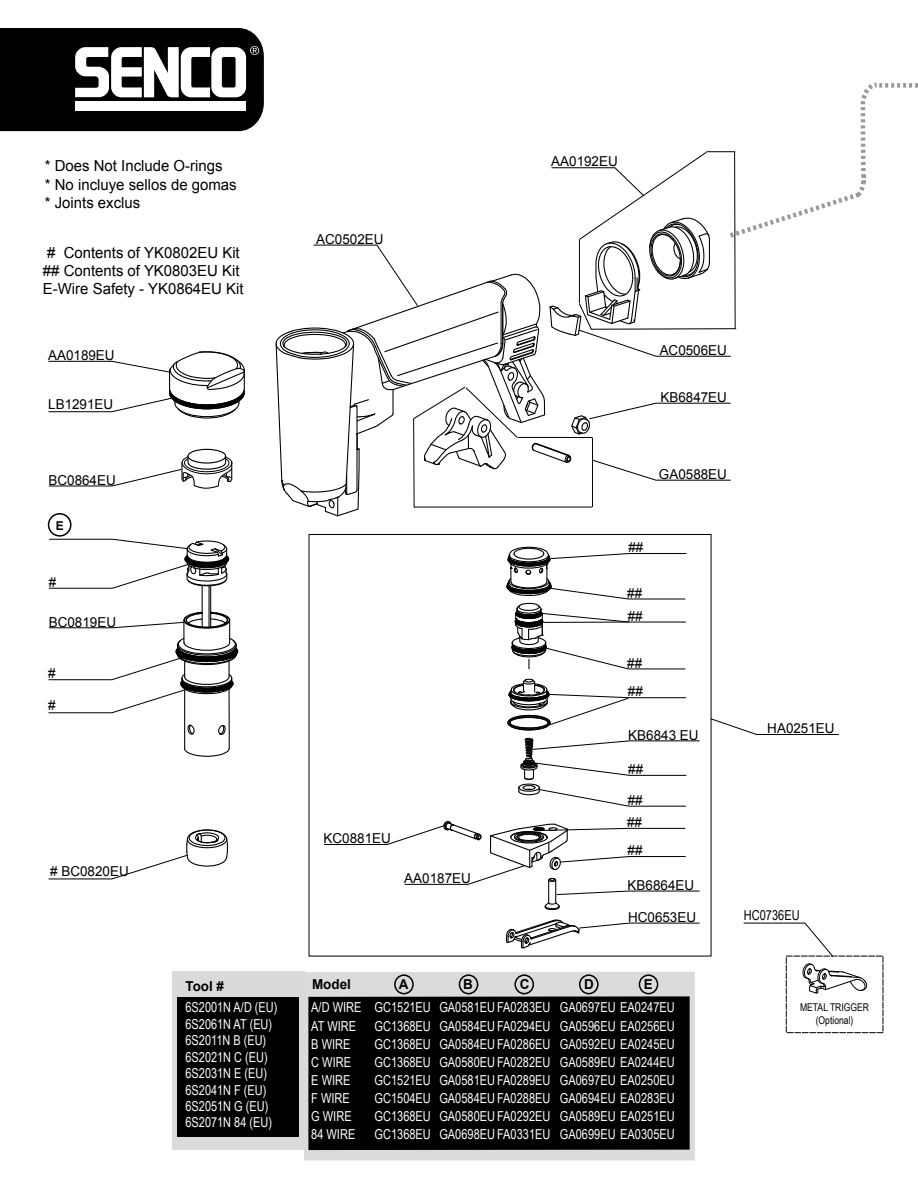
<style>
.page{position:relative;width:918px;height:1188px;background:#fff}
.page>*{position:absolute;margin:0;border:0;box-sizing:border-box;transform-origin:0 0}
.t1{font:15.3px/18.3px "Arial";color:#000}
.t2{font:13.65px/16.5px "Arial Narrow";color:#fff}
.t3{font:13.65px "Arial";color:#000}
.t4{font:700 13.65px "Arial";color:#000}
.t5{font:13.65px "Arial Narrow";color:#000}
.t6{font:700 12.15px "Arial";color:#000}
.t7{font:10.65px/12.8px "Arial Narrow";color:#000;text-align:center}
</style>
<div class="page">
<svg style="left:0;top:28px;width:264px;height:103px"></svg>
<hr style="left:202px;top:586px;width:1px;height:41px;background:#010101">
<hr style="left:209px;top:586px;width:1px;height:41px;background:#010101">
<hr style="left:210px;top:585px;width:1px;height:42px;background:#010101">
<svg style="left:48px;top:351px;width:197px;height:68px"></svg>
<svg style="left:49px;top:539px;width:181px;height:50px"></svg>
<svg style="left:48px;top:611px;width:191px;height:146px"></svg>
<svg style="left:48px;top:829px;width:180px;height:50px"></svg>
<svg style="left:506px;top:546px;width:181px;height:123px"></svg>
<svg style="left:507px;top:678px;width:193px;height:129px"></svg>
<svg style="left:506px;top:919px;width:194px;height:30px"></svg>
<svg style="left:324px;top:820px;width:376px;height:91px"></svg>
<svg style="left:710px;top:718px;width:129px;height:17px"></svg>
<div style="left:172px;top:972px;width:133px;height:178px;background:#d9dadc"></div>
<div style="left:178px;top:997px;width:121px;height:140px;background:#010101"></div>
<div style="left:304px;top:972px;width:391px;height:189px;background:#dadbdc"></div>
<div style="left:309px;top:997px;width:380px;height:152px;background:#000"></div>
<div style="left:308px;top:996px;width:382px;height:154px;border:2px solid #000"></div>
<div style="left:187px;top:449px;width:39px;height:15px;border:1px solid #000;border-radius:50%"></div>
<svg style="left:49px;top:456px;width:184px;height:33px"></svg>
<div style="left:394px;top:974px;width:20px;height:20px;border:2px solid #000;border-radius:50%"></div>
<div style="left:459px;top:974px;width:19px;height:20px;border:2px solid #000;border-radius:50%"></div>
<div style="left:514px;top:974px;width:20px;height:20px;border:2px solid #000;border-radius:50%"></div>
<div style="left:579px;top:974px;width:20px;height:20px;border:2px solid #000;border-radius:50%"></div>
<div style="left:639px;top:974px;width:19px;height:20px;border:2px solid #000;border-radius:50%"></div>
<div style="left:786px;top:956px;width:97px;height:77px;border:1px dashed #000"></div>
<svg style="left:743px;top:923px;width:90px;height:34px"></svg>
<svg style="left:802px;top:963px;width:65px;height:31px"></svg>
<svg style="left:275px;top:82px;width:643px;height:435px"></svg>
<div style="left:48px;top:513px;width:24px;height:24px;border:2px solid #000;border-radius:50%"></div>
<p class="t1" style="left:45px;top:157px;width:193px">* Does Not Include O-rings<br>* No incluye sellos de gomas * Joints exclus</p>
<p class="t1" style="left:43px;top:243px;width:202px"># Contents of YK0802EU Kit ## Contents of YK0803EU Kit<br>E-Wire Safety - YK0864EU Kit</p>
<p class="t3" style="left:48px;top:346px;width:68px">AA0189EU</p>
<p class="t3" style="left:48px;top:395px;width:67px">LB1291EU</p>
<p class="t3" style="left:316px;top:230px;width:69px">AC0502EU</p>
<p class="t3" style="left:551px;top:153px;width:68px">AA0192EU</p>
<p class="t3" style="left:660px;top:341px;width:69px">AC0506EU</p>
<p class="t3" style="left:660px;top:388px;width:68px">KB6847EU</p>
<p class="t3" style="left:49px;top:471px;width:69px">BC0864EU</p>
<p class="t6" style="left:56px;top:518px;width:9px">E</p>
<p class="t3" style="left:49px;top:573px;width:9px">#</p>
<p class="t3" style="left:49px;top:613px;width:69px">BC0819EU</p>
<p class="t3" style="left:48px;top:665px;width:9px">#</p>
<p class="t3" style="left:48px;top:696px;width:9px">#</p>
<p class="t3" style="left:50px;top:863px;width:80px"># BC0820EU</p>
<p class="t3" style="left:659px;top:466px;width:70px">GA0588EU</p>
<p class="t3" style="left:628px;top:538px;width:16px">##</p>
<p class="t3" style="left:627px;top:584px;width:16px">##</p>
<p class="t3" style="left:628px;top:607px;width:16px">##</p>
<p class="t3" style="left:627px;top:654px;width:16px">##</p>
<p class="t3" style="left:628px;top:683px;width:16px">##</p>
<p class="t3" style="left:628px;top:726px;width:72px">KB6843 EU</p>
<p class="t3" style="left:628px;top:760px;width:16px">##</p>
<p class="t3" style="left:628px;top:791px;width:16px">##</p>
<p class="t3" style="left:324px;top:829px;width:69px">KC0881EU</p>
<p class="t3" style="left:404px;top:869px;width:68px">AA0187EU</p>
<p class="t3" style="left:627px;top:813px;width:16px">##</p>
<p class="t3" style="left:628px;top:841px;width:16px">##</p>
<p class="t3" style="left:628px;top:876px;width:68px">KB6864EU</p>
<p class="t3" style="left:628px;top:908px;width:70px">HC0653EU</p>
<p class="t4" style="left:186px;top:977px;width:40px">Tool #</p>
<p class="t4" style="left:312px;top:975px;width:40px">Model</p>
<p class="t4" style="left:399px;top:975px;width:11px">A</p>
<p class="t4" style="left:463px;top:975px;width:11px">B</p>
<p class="t4" style="left:520px;top:975px;width:11px">C</p>
<p class="t4" style="left:584px;top:975px;width:11px">D</p>
<p class="t4" style="left:644px;top:975px;width:10px">E</p>
<p class="t2" style="left:186px;top:999px;width:93px">6S2001N A/D (EU)<br>6S2061N AT (EU)<br>6S2011N B (EU)<br>6S2021N C (EU)<br>6S2031N E (EU)<br>6S2041N F (EU)<br>6S2051N G (EU)<br>6S2071N 84 (EU)</p>
<p class="t2" style="left:311px;top:998px;width:365px;line-height:18.1px">A/D WIRE GC1521EU GA0581EU FA0283EU GA0697EU EA0247EU<br>AT WIRE</p>
<p class="t2" style="left:375px;top:1017px;width:302px">GC1368EU GA0584EU FA0294EU GA0596EU EA0256EU</p>
<p class="t2" style="left:311px;top:1035px;width:41px">B WIRE</p>
<p class="t2" style="left:375px;top:1035px;width:302px">GC1368EU GA0584EU FA0286EU GA0592EU EA0245EU</p>
<p class="t2" style="left:311px;top:1053px;width:41px">C WIRE</p>
<p class="t2" style="left:375px;top:1053px;width:302px">GC1368EU GA0580EU FA0282EU GA0589EU EA0244EU</p>
<p class="t2" style="left:311px;top:1071px;width:41px">E WIRE</p>
<p class="t2" style="left:375px;top:1071px;width:302px">GC1521EU GA0581EU FA0289EU GA0697EU EA0250EU</p>
<p class="t2" style="left:311px;top:1089px;width:40px">F WIRE</p>
<p class="t2" style="left:375px;top:1089px;width:302px">GC1504EU GA0584EU FA0288EU GA0694EU EA0283EU</p>
<p class="t2" style="left:311px;top:1108px;width:42px">G WIRE</p>
<p class="t2" style="left:375px;top:1108px;width:302px">GC1368EU GA0580EU FA0292EU GA0589EU EA0251EU</p>
<p class="t2" style="left:311px;top:1126px;width:46px">84 WIRE</p>
<p class="t2" style="left:375px;top:1126px;width:302px">GC1368EU GA0698EU FA0331EU GA0699EU EA0305EU</p>
<p class="t3" style="left:767px;top:719px;width:69px">HA0251EU</p>
<p class="t5" style="left:744px;top:906px;width:57px">HC0736EU</p>
<p class="t7" style="left:800px;top:1000px;width:70px">METAL TRIGGER (Optional)</p>
</div>
